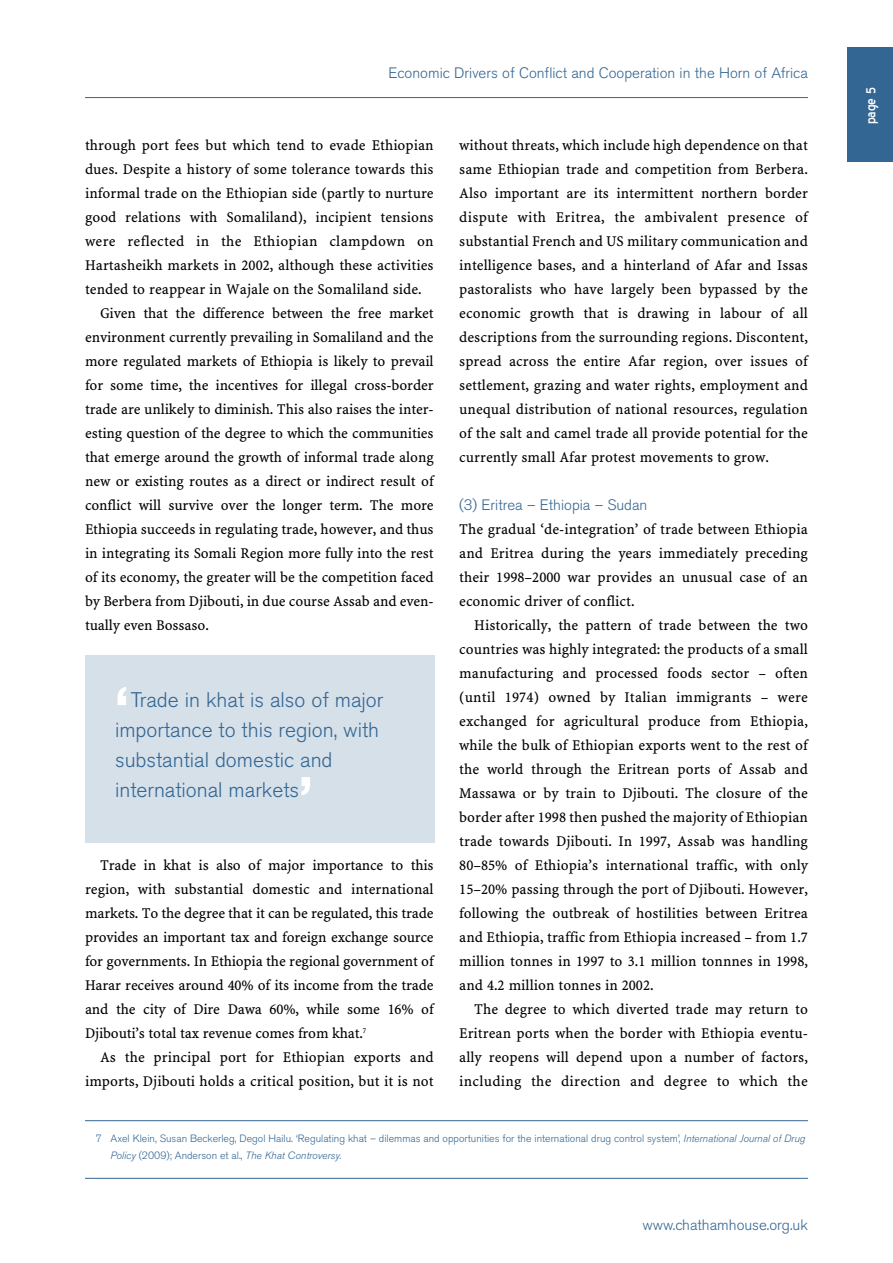
<style>
.page{position:relative;width:893px;height:1263px;background:#fff}
.page>*{position:absolute;margin:0;border:0;box-sizing:border-box;transform-origin:0 0}
.t1{font:700 54px "Akzidenz Grotesk BE";color:#fff}
.t2{font:300 21px/30px "Akzidenz Grotesk BE";color:#336693}
.t3{font:16.5px "Blue Highway";color:#fff}
.t4{font:15px/24px "Minion Web Pro";letter-spacing:-.01em;color:#000;text-align:justify}
.t5{font:300 15px "Akzidenz Grotesk BE";color:#336693}
.t6{font:15px "Minion Web Pro";letter-spacing:.02em;color:#000}
.t7{font:300 10.5px/16.5px "Akzidenz Grotesk BE";color:#336693}
.s1{font-style:italic}
</style>
<div class="page">
<div style="left:847px;top:47px;width:46px;height:115px;background:#336693"></div>
<hr style="left:85px;top:97px;width:723px;height:1px;background:#336693">
<hr style="left:85px;top:1178px;width:723px;height:1px;background:#336693">
<hr style="left:85px;top:1120px;width:723px;height:1px;background:#336693">
<div style="left:85px;top:655px;width:349px;height:188px;background:#d6e0e9"></div>
<p class="t5" style="left:388px;top:66px;width:421px">Economic Drivers of Conflict and Cooperation in the Horn of Africa</p>
<p class="t4" style="left:85px;top:133px;width:350px">through port fees but which tend to evade Ethiopian</p>
<p class="t4" style="left:85px;top:157px;width:350px">dues. Despite a history of some tolerance towards this</p>
<p class="t4" style="left:85px;top:181px;width:350px">informal trade on the Ethiopian side (partly to nurture</p>
<p class="t4" style="left:85px;top:205px;width:350px">good relations with Somaliland), incipient tensions</p>
<p class="t6" style="left:85px;top:232px;width:350px">were reflected in the Ethiopian clampdown on</p>
<p class="t4" style="left:85px;top:253px;width:350px">Hartasheikh markets in 2002, although these activities</p>
<p class="t4" style="left:85px;top:277px;width:338px">tended to reappear in Wajale on the Somaliland side.</p>
<p class="t4" style="left:100px;top:301px;width:335px">Given that the difference between the free market</p>
<p class="t4" style="left:85px;top:325px;width:350px">environment currently prevailing in Somaliland and the</p>
<p class="t4" style="left:85px;top:349px;width:350px">more regulated markets of Ethiopia is likely to prevail</p>
<p class="t4" style="left:85px;top:373px;width:350px">for some time, the incentives for illegal cross-border</p>
<p class="t4" style="left:85px;top:397px;width:350px">trade are unlikely to diminish. This also raises the inter-</p>
<p class="t4" style="left:85px;top:421px;width:350px">esting question of the degree to which the communities</p>
<p class="t4" style="left:85px;top:445px;width:350px">that emerge around the growth of informal trade along</p>
<p class="t4" style="left:85px;top:469px;width:350px">new or existing routes as a direct or indirect result of</p>
<p class="t4" style="left:85px;top:493px;width:350px">conflict will survive over the longer term. The more</p>
<p class="t4" style="left:85px;top:517px;width:350px">Ethiopia succeeds in regulating trade, however, and thus</p>
<p class="t4" style="left:85px;top:541px;width:350px">in integrating its Somali Region more fully into the rest</p>
<p class="t4" style="left:85px;top:565px;width:350px">of its economy, the greater will be the competition faced</p>
<p class="t4" style="left:85px;top:589px;width:350px">by Berbera from Djibouti, in due course Assab and even-</p>
<p class="t4" style="left:85px;top:613px;width:125px">tually even Bossaso.</p>
<h1 class="t1" style="left:115px;top:685px;width:15px">‘</h1>
<h2 class="t2" style="left:115px;top:687px;width:270px;text-indent:16px">Trade in khat is also of major importance to this region, with substantial domestic and international markets</h2>
<h1 class="t1" style="left:299px;top:775px;width:15px">’</h1>
<p class="t4" style="left:85px;top:853px;width:350px;text-indent:15px">Trade in khat is also of major importance to this region, with substantial domestic and international markets. To the degree that it can be regulated, this trade provides an important tax and foreign exchange source for governments. In Ethiopia the regional government of Harar receives around 40% of its income from the trade and the city of Dire Dawa 60%, while some 16% of Djibouti’s total tax revenue comes from khat.<sup>7</sup></p>
<p class="t4" style="left:85px;top:1045px;width:350px;text-align:right">As the principal port for Ethiopian exports and imports, Djibouti holds a critical position, but it is not</p>
<p class="t4" style="left:459px;top:133px;width:350px">without threats, which include high dependence on that same Ethiopian trade and competition from Berbera.<br>Also important are its intermittent northern border dispute with Eritrea, the ambivalent presence of substantial French and US military communication and intelligence bases, and a hinterland of Afar and Issas pastoralists who have largely been bypassed by the economic growth that is drawing in labour of all descriptions from the surrounding regions. Discontent, spread across the entire Afar region, over issues of settlement, grazing and water rights, employment and unequal distribution of national resources, regulation of the salt and camel trade all provide potential for the currently small Afar protest movements to grow.</p>
<p class="t5" style="left:459px;top:498px;width:190px">(3) Eritrea – Ethiopia – Sudan</p>
<p class="t4" style="left:459px;top:517px;width:350px">The gradual ‘de-integration’ of trade between Ethiopia and Eritrea during the years immediately preceding their 1998–2000 war provides an unusual case of an economic driver of conflict.</p>
<p class="t4" style="left:459px;top:613px;width:350px;text-indent:15px">Historically, the pattern of trade between the two countries was highly integrated: the products of a small manufacturing and processed foods sector – often (until 1974) owned by Italian immigrants – were exchanged for agricultural produce from Ethiopia, while the bulk of Ethiopian exports went to the rest of the world through the Eritrean ports of Assab and Massawa or by train to Djibouti. The closure of the border after 1998 then pushed the majority of Ethiopian trade towards Djibouti. In 1997, Assab was handling 80–85% of Ethiopia’s international traffic, with only 15–20% passing through the port of Djibouti. However, following the outbreak of hostilities between Eritrea and Ethiopia, traffic from Ethiopia increased – from 1.7 million tonnes in 1997 to 3.1 million tonnnes in 1998, and 4.2 million tonnes in 2002.</p>
<p class="t4" style="left:459px;top:997px;width:350px;text-indent:15px">The degree to which diverted trade may return to Eritrean ports when the border with Ethiopia eventu&shy;ally reopens will depend upon a number of factors, including the direction and degree to which the</p>
<p class="t7" style="left:111px;top:1131px;width:696px;text-indent:-15px">7 Axel Klein, Susan Beckerleg, Degol Hailu. ‘Regulating khat – dilemmas and opportunities for the international drug control system’, <span class="s1">International Journal of Drug<br>Policy</span> (2009); Anderson et al., <span class="s1">The Khat Controversy.</span></p>
<p class="t5" style="left:642px;top:1218px;width:167px">www.chathamhouse.org.uk</p>
<p class="t3" style="left:864px;top:124px;width:39px;rotate:-90deg">page 5</p>
</div>
